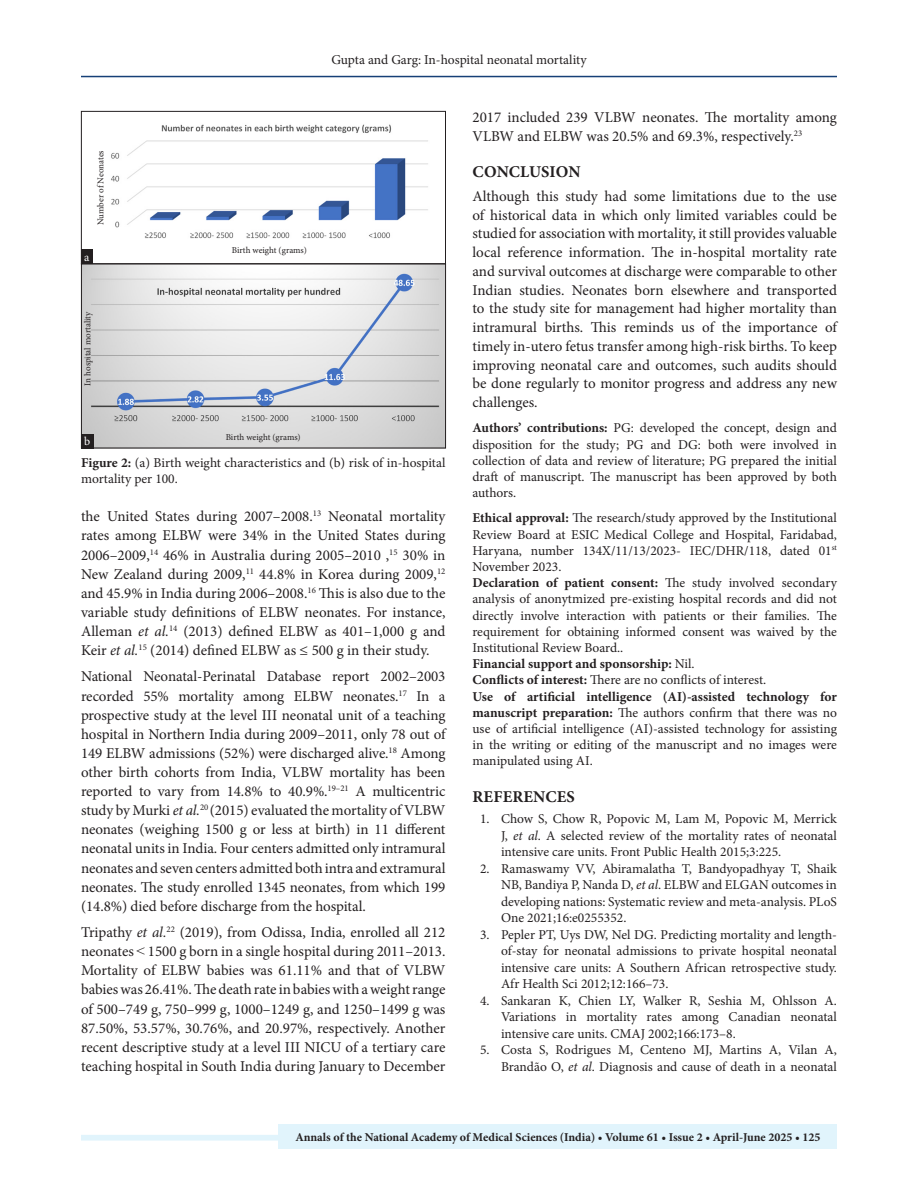
<style>
.page{position:relative;width:918px;height:1188px;background:#fff}
.page>*{position:absolute;margin:0;border:0;box-sizing:border-box;transform-origin:0 0}
.Head-A{font:700 16.5px "Minion Pro";letter-spacing:.01em;color:#231f20}
.para{font:15px/19px "Minion Pro";letter-spacing:-.005em;color:#231f20;text-align:justify}
.para_first{font:15px/18.8px "Minion Pro";letter-spacing:-.005em;color:#231f20;text-align:justify}
.Head-B{font:13.5px/16.2px "Minion Pro";letter-spacing:-.005em;color:#231f20;text-align:justify}
.bib-other1-9{font:13.5px/16.5px "Minion Pro";color:#231f20;text-align:justify}
.heading2{font:13.5px/16.2px "Minion Pro";letter-spacing:-.005em;color:#231f20;text-align:justify}
.float_figure_figure{font:13.5px/16.2px "Minion Pro";color:#231f20}
.Head-B-2{font:700 13.5px "Minion Pro";color:#231f20}
.t1{font:700 12px "Minion Pro";color:#231f20}
.Figure_label{font:12px "Minion Pro";color:#fff}
.para_first-2{font:9px "Minion Pro";color:#231f20}
.s1{font-weight:700}
.s2{font-style:italic}
.s3{font-family:"Times New Roman"}
.s4{font-weight:400}
</style>
<div class="page">
<hr style="left:81px;top:76px;width:756px;height:1px;background:#164077">
<div style="left:279px;top:1124px;width:558px;height:25px;background:#e1f4fc"></div>
<div style="left:81px;top:1135px;width:756px;height:6px;background:#e1f4fc"></div>
<img style="left:83px;top:265px;width:361px;height:181px">
<div style="left:81px;top:249px;width:11px;height:15px;background:#231f20"></div>
<div style="left:81px;top:434px;width:12px;height:14px;background:#231f20"></div>
<div style="left:81px;top:111px;width:365px;height:153px;border:1px solid #231f20"></div>
<img style="left:111px;top:124px;width:317px;height:115px">
<div style="left:81px;top:263px;width:365px;height:185px;border:1px solid #231f20"></div>
<p class="Head-B" style="left:331px;top:52px;width:257px">Gupta and Garg: In-hospital neonatal mortality</p>
<p class="para_first-2" style="left:94px;top:225px;width:76px;rotate:-90deg">Number of Neonates</p>
<p class="Figure_label" style="left:84px;top:249px;width:7px">a</p>
<p class="para_first-2" style="left:82px;top:386px;width:76px;rotate:-90deg">In hospital mortality</p>
<p class="Figure_label" style="left:84px;top:433px;width:8px">b</p>
<p class="para_first-2" style="left:232px;top:244px;width:77px">Birth weight (grams)</p>
<p class="para_first-2" style="left:226px;top:431px;width:77px">Birth weight (grams)</p>
<p class="float_figure_figure" style="left:81px;top:455px;width:366px"><span class="s1">Figure 2:</span> (a) Birth weight characteristics and (b) risk of in-hospital mortality per 100.</p>
<p class="para" style="left:81px;top:507px;width:366px">the United States during 2007–2008.<sup>13</sup> Neonatal mortality rates among ELBW were 34% in the United States during 2006–2009,<sup>14</sup> 46% in Australia during 2005–2010 ,<sup>15</sup> 30% in New Zealand during 2009,<sup>11</sup> 44.8% in Korea during 2009,<sup>12 </sup>and 45.9% in India during 2006–2008.<sup>16</sup> This is also due to the variable study definitions of ELBW neonates. For instance, Alleman <span class="s2">et al.</span><sup>14</sup> (2013) defined ELBW as 401–1,000 g and Keir <span class="s2">et al.</span><sup>15</sup> (2014) defined ELBW as ≤ 500 g in their study.</p>
<p class="para" style="left:81px;top:667px;width:366px">National Neonatal-Perinatal Database report 2002–2003 recorded 55% mortality among ELBW neonates.<sup>17</sup> In a prospective study at the level III neonatal unit of a teaching hospital in Northern India during 2009–2011, only 78 out of 149 ELBW admissions (52%) were discharged alive.<sup>18</sup> Among other birth cohorts from India, VLBW mortality has been reported to vary from 14.8% to 40.9%.<sup>19–21</sup> A multicentric study by Murki <span class="s2">et al.</span><sup>20</sup> (2015) evaluated the mortality of VLBW neonates (weighing 1500 g or less at birth) in 11 different neonatal units in India. Four centers admitted only intramural neonates and seven centers admitted both intra and extramural neonates. The study enrolled 1345 neonates, from which 199 (14.8%) died before discharge from the hospital.</p>
<p class="para" style="left:81px;top:923px;width:366px">Tripathy <span class="s2">et al.</span><sup>22</sup> (2019), from Odissa, India, enrolled all 212 neonates <span class="s3">&lt;</span> 1500 g born in a single hospital during 2011–2013.<br>Mortality of ELBW babies was 61.11% and that of VLBW babies was 26.41%. The death rate in babies with a weight range of 500–749 g, 750–999 g, 1000–1249 g, and 1250–1499 g was 87.50%, 53.57%, 30.76%, and 20.97%, respectively. Another recent descriptive study at a level III NICU of a tertiary care teaching hospital in South India during January to December</p>
<p class="para" style="left:472px;top:108px;width:366px">2017 included 239 VLBW neonates. The mortality among<br>VLBW and ELBW was 20.5% and 69.3%, respectively.<sup>23</sup></p>
<p class="Head-A" style="left:473px;top:160px;width:109px">CONCLUSION</p>
<p class="para_first" style="left:472px;top:187px;width:366px">Although this study had some limitations due to the use of historical data in which only limited variables could be studied for association with mortality, it still provides valuable local reference information. The in-hospital mortality rate and survival outcomes at discharge were comparable to other Indian studies. Neonates born elsewhere and transported to the study site for management had higher mortality than intramural births. This reminds us of the importance of timely in-utero fetus transfer among high-risk births. To keep improving neonatal care and outcomes, such audits should be done regularly to monitor progress and address any new challenges.</p>
<p class="heading2" style="left:472px;top:420px;width:366px"><span class="s1">Authors’ contributions:</span> PG: developed the concept, design and disposition for the study; PG and DG: both were involved in collection of data and review of literature; PG prepared the initial draft of manuscript. The manuscript has been approved by both authors.</p>
<p class="Head-B" style="left:472px;top:510px;width:366px"><span class="s1">Ethical approval:</span> The research/study approved by the Institutional Review Board at ESIC Medical College and Hospital, Faridabad, Haryana, number 134X/11/13/2023- IEC/DHR/118, dated 01<sup>st </sup>November 2023.</p>
<p class="Head-B" style="left:472px;top:575px;width:366px"><span class="s1">Declaration of patient consent:</span> The study involved secondary analysis of anonytmized pre-existing hospital records and did not directly involve interaction with patients or their families. The requirement for obtaining informed consent was waived by the Institutional Review Board..</p>
<p class="Head-B-2" style="left:472px;top:654px;width:224px">Financial support and sponsorship: <span class="s4">Nil.</span></p>
<p class="Head-B" style="left:472px;top:672px;width:295px"><span class="s1">Conflicts of interest:</span> There are no conflicts of interest.</p>
<p class="Head-B" style="left:472px;top:688px;width:366px"><span class="s1">Use of artificial intelligence (AI)-assisted technology for manuscript preparation:</span> The authors confirm that there was no use of artificial intelligence (AI)-assisted technology for assisting in the writing or editing of the manuscript and no images were manipulated using AI.</p>
<p class="Head-A" style="left:473px;top:785px;width:104px">REFERENCES</p>
<p class="bib-other1-9" style="left:501px;top:811px;width:338px;text-indent:-21px">1. Chow S, Chow R, Popovic M, Lam M, Popovic M, Merrick J, <span class="s2">et al</span>. A selected review of the mortality rates of neonatal intensive care units. Front Public Health 2015;3:225.</p>
<p class="bib-other1-9" style="left:501px;top:860px;width:337px;text-indent:-21px">2. Ramaswamy VV, Abiramalatha T, Bandyopadhyay T, Shaik NB, Bandiya P, Nanda D, <span class="s2">et al</span>. ELBW and ELGAN outcomes in developing nations: Systematic review and meta-analysis. PLoS One 2021;16:e0255352.</p>
<p class="bib-other1-9" style="left:501px;top:926px;width:338px;text-indent:-21px">3. Pepler PT, Uys DW, Nel DG. Predicting mortality and length&shy;of-stay for neonatal admissions to private hospital neonatal intensive care units: A Southern African retrospective study.<br>Afr Health Sci 2012;12:166–73.</p>
<p class="bib-other1-9" style="left:501px;top:992px;width:338px;text-indent:-21px">4. Sankaran K, Chien LY, Walker R, Seshia M, Ohlsson A.<br>Variations in mortality rates among Canadian neonatal intensive care units. CMAJ 2002;166:173–8.</p>
<p class="bib-other1-9" style="left:480px;top:1042px;width:358px;text-align:right">5. Costa S, Rodrigues M, Centeno MJ, Martins A, Vilan A,<br>Brandão O, <span class="s2">et al</span>. Diagnosis and cause of death in a neonatal</p>
<p class="t1" style="left:295px;top:1128px;width:527px">Annals of the National Academy of Medical Sciences (India) • Volume 61 • Issue 2 • April-June 2025 • 125</p>
</div>
